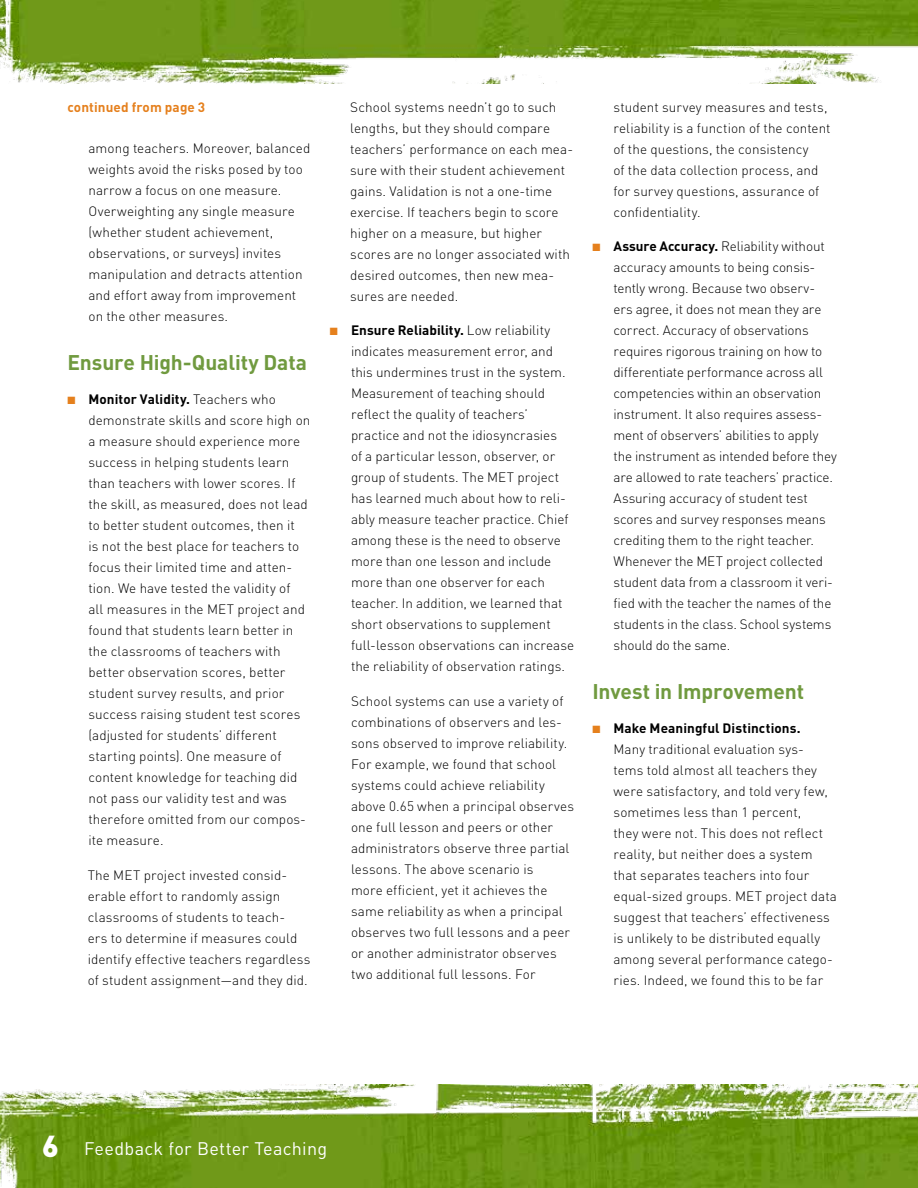
<style>
.page{position:relative;width:918px;height:1188px;background:#fff}
.page>*{position:absolute;margin:0;border:0;box-sizing:border-box;transform-origin:0 0}
.t1{font:700 21px "DINOT";letter-spacing:-.005em;color:#709a3f}
.t2{font:18px "DINOT";letter-spacing:.015em;color:#fff}
.t3{font:300 13.5px/21px "DINOT";letter-spacing:.005em;color:#000}
.t4{font:700 13.5px "DINOT";letter-spacing:.005em;color:#e5801d}
.s1{color:#e5801d}
.s2{font-weight:700}
.s3{font-weight:900;font-size:30px}
</style>
<div class="page">
<img style="left:0;top:0;width:918px;height:83px">
<img style="left:0;top:1084px;width:918px;height:104px">
<p class="t4" style="left:68px;top:98px;width:139px">continued from page 3</p>
<p class="t3" style="left:89px;top:137px;width:223px">among teachers. Moreover, balanced weights avoid the risks posed by too narrow a focus on one measure.<br>Overweighting any single measure (whether student achievement, observations, or surveys) invites manipulation and detracts attention and effort away from improvement on the other measures.</p>
<h1 class="t1" style="left:68px;top:348px;width:241px">Ensure High-Quality Data</h1>
<p class="t3" style="left:88px;top:388px;width:223px;text-indent:-21px"><span class="s1">■</span> <span class="s2">Monitor Validity.</span> Teachers who demonstrate skills and score high on a measure should experience more success in helping students learn than teachers with lower scores. If the skill, as measured, does not lead to better student outcomes, then it<br>is not the best place for teachers to focus their limited time and atten&shy;tion. We have tested the validity of<br>all measures in the MET project and found that students learn better in the classrooms of teachers with better observation scores, better student survey results, and prior success raising student test scores (adjusted for students’ different starting points). One measure of content knowledge for teaching did not pass our validity test and was therefore omitted from our compos&shy;ite measure.</p>
<p class="t3" style="left:88px;top:864px;width:224px">The MET project invested consid&shy;erable effort to randomly assign classrooms of students to teach-<br>ers to determine if measures could identify effective teachers regardless of student assignment—and they did.</p>
<p class="t3" style="left:350px;top:96px;width:224px">School systems needn’t go to such lengths, but they should compare teachers’ performance on each mea&shy;sure with their student achievement gains. Validation is not a one-time exercise. If teachers begin to score higher on a measure, but higher scores are no longer associated with desired outcomes, then new mea&shy;sures are needed.</p>
<p class="t3" style="left:351px;top:319px;width:225px;text-indent:-21px"><span class="s1">■</span> <span class="s2">Ensure Reliability.</span> Low reliability indicates measurement error, and this undermines trust in the system.<br>Measurement of teaching should reflect the quality of teachers’ practice and not the idiosyncrasies<br>of a particular lesson, observer, or group of students. The MET project has learned much about how to reli&shy;ably measure teacher practice. Chief among these is the need to observe more than one lesson and include more than one observer for each teacher. In addition, we learned that short observations to supplement full-lesson observations can increase the reliability of observation ratings.</p>
<p class="t3" style="left:351px;top:690px;width:225px">School systems can use a variety of combinations of observers and les&shy;sons observed to improve reliability.<br>For example, we found that school systems could achieve reliability above 0.65 when a principal observes one full lesson and peers or other administrators observe three partial lessons. The above scenario is<br>more efficient, yet it achieves the same reliability as when a principal observes two full lessons and a peer or another administrator observes two additional full lessons. For</p>
<p class="t3" style="left:613px;top:96px;width:219px">student survey measures and tests, reliability is a function of the content of the questions, the consistency<br>of the data collection process, and for survey questions, assurance of confidentiality.</p>
<p class="t3" style="left:614px;top:235px;width:225px;text-indent:-21px"><span class="s1">■</span> <span class="s2">Assure Accuracy.</span> Reliability without accuracy amounts to being consis&shy;tently wrong. Because two observ&shy;ers agree, it does not mean they are correct. Accuracy of observations requires rigorous training on how to differentiate performance across all competencies within an observation instrument. It also requires assess&shy;ment of observers’ abilities to apply the instrument as intended before they are allowed to rate teachers’ practice.<br>Assuring accuracy of student test scores and survey responses means crediting them to the right teacher.<br>Whenever the MET project collected student data from a classroom it veri&shy;fied with the teacher the names of the students in the class. School systems should do the same.</p>
<h1 class="t1" style="left:592px;top:677px;width:213px">Invest in Improvement</h1>
<p class="t3" style="left:614px;top:717px;width:225px;text-indent:-21px"><span class="s1">■</span> <span class="s2">Make Meaningful Distinctions.<br></span>Many traditional evaluation sys&shy;tems told almost all teachers they were satisfactory, and told very few, sometimes less than 1 percent,<br>they were not. This does not reflect reality, but neither does a system that separates teachers into four equal-sized groups. MET project data suggest that teachers’ effectiveness is unlikely to be distributed equally among several performance catego&shy;ries. Indeed, we found this to be far</p>
<h2 class="t2" style="left:42px;top:1137px;width:287px"><span class="s3">6</span> Feedback for Better Teaching</h2>
</div>
